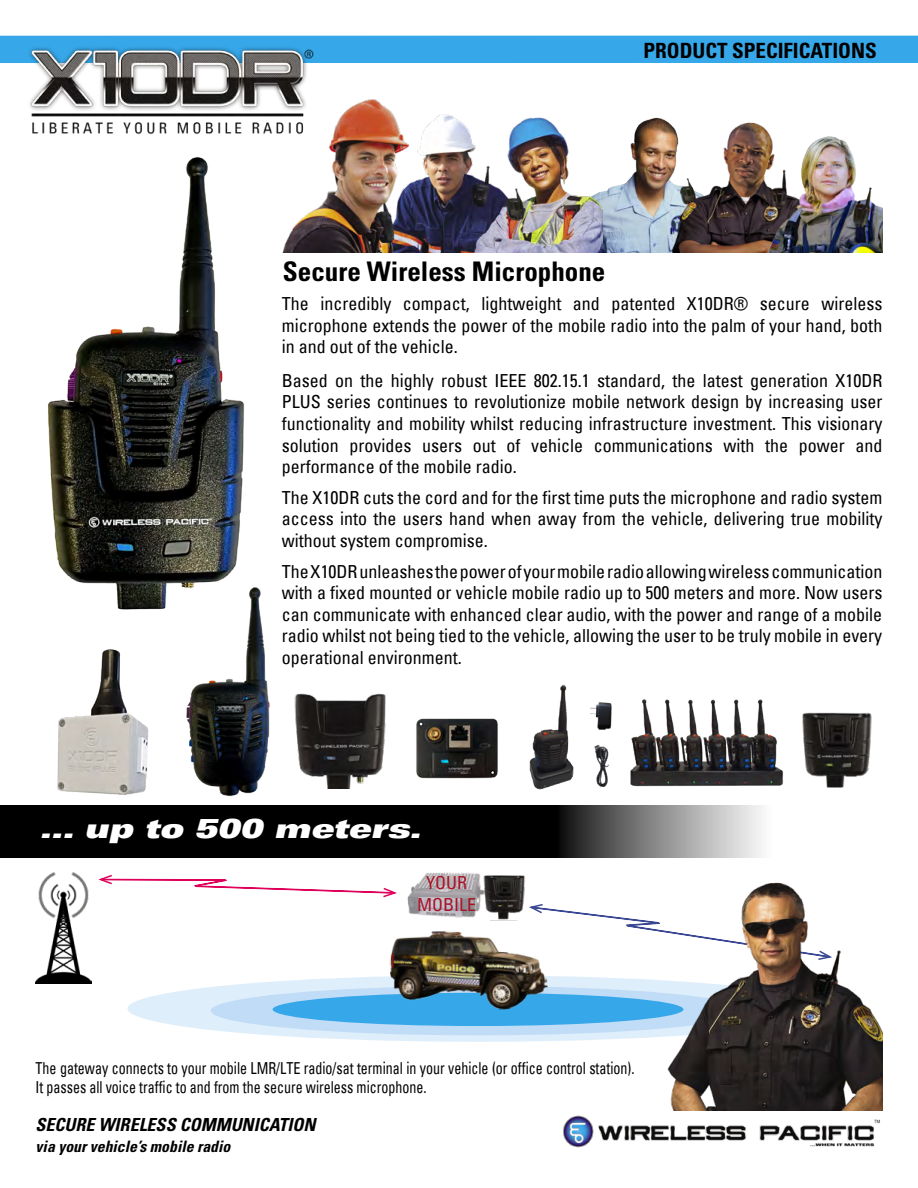
<style>
.page{position:relative;width:918px;height:1188px;background:#fff}
.page>*{position:absolute;margin:0;border:0;box-sizing:border-box;transform-origin:0 0}
.t1{font:700 condensed 27px "Univers LT Std";color:#000}
.t2{font:27px "Univers LT Std X Black Ex Obl";color:#fff}
.t3{font:700 condensed 21px "Univers LT Std";color:#000}
.t4{font:condensed 18px/21.6px "Univers";color:#000;text-align:justify}
.t5{font:italic 700 condensed 18px "Univers LT Std";color:#000}
.t6{font:condensed 18px/21.6px "Univers";color:#a9132a;text-align:center}
.t7{font:condensed 16.5px/19.8px "Univers";color:#000;scale:.85 1}
.t8{font:italic 700 condensed 15.75px "Univers LT Std";color:#000}
</style>
<div class="page">
<div style="left:0;top:36px;width:918px;height:27px;background:#36a7e9"></div>
<img style="left:29px;top:47px;width:285px;height:88px">
<img style="left:48px;top:157px;width:196px;height:453px">
<img style="left:294px;top:693px;width:92px;height:96px">
<img style="left:181px;top:578px;width:89px;height:219px">
<img style="left:57px;top:649px;width:92px;height:146px">
<img style="left:630px;top:699px;width:153px;height:88px">
<img style="left:529px;top:685px;width:83px;height:105px">
<img style="left:802px;top:712px;width:70px;height:76px">
<img style="left:563px;top:1115px;width:317px;height:33px">
<div style="left:127px;top:975px;width:702px;height:67px;background:#dfeefb;border-radius:50%"></div>
<div style="left:211px;top:986px;width:534px;height:49px;background:#c0dcf6;border-radius:50%"></div>
<div style="left:273px;top:993px;width:410px;height:33px;background:#36a7e9;border-radius:50%"></div>
<img style="left:407px;top:872px;width:70px;height:46px">
<svg style="left:0;top:806px;width:762px;height:51px;background:#242424"></svg>
<img style="left:388px;top:931px;width:160px;height:79px">
<img style="left:36px;top:873px;width:56px;height:111px">
<img style="left:477px;top:873px;width:48px;height:47px">
<img style="left:416px;top:718px;width:82px;height:61px">
<svg style="left:527px;top:904px;width:138px;height:57px"></svg>
<img style="left:665px;top:882px;width:217px;height:229px">
<svg style="left:98px;top:874px;width:299px;height:24px"></svg>
<img style="left:602px;top:117px;width:64px;height:136px">
<img style="left:666px;top:121px;width:103px;height:132px">
<img style="left:769px;top:134px;width:113px;height:119px">
<img style="left:280px;top:100px;width:322px;height:153px">
<p class="t3" style="left:643px;top:37px;width:235px">PRODUCT SPECIFICATIONS</p>
<h1 class="t1" style="left:283px;top:255px;width:324px">Secure Wireless Microphone</h1>
<p class="t4" style="left:282px;top:292px;width:602px">The incredibly compact, lightweight and patented X10DR® secure wireless microphone extends the power of the mobile radio into the palm of your hand, both in and out of the vehicle.</p>
<p class="t4" style="left:282px;top:369px;width:602px">Based on the highly robust IEEE 802.15.1 standard, the latest generation X10DR PLUS series continues to revolutionize mobile network design by increasing user functionality and mobility whilst reducing infrastructure investment. This visionary solution provides users out of vehicle communications with the power and performance of the mobile radio.</p>
<p class="t4" style="left:282px;top:486px;width:602px">The X10DR cuts the cord and for the first time puts the microphone and radio system access into the users hand when away from the vehicle, delivering true mobility without system compromise.</p>
<p class="t4" style="left:282px;top:560px;width:602px">The X10DR unleashes the power of your mobile radio allowing wireless communication with a fixed mounted or vehicle mobile radio up to 500 meters and more. Now users can communicate with enhanced clear audio, with the power and range of a mobile radio whilst not being tied to the vehicle, allowing the user to be truly mobile in every operational environment.</p>
<h1 class="t2" style="left:40px;top:812px;width:383px">... up to 500 meters.</h1>
<p class="t6" style="left:417px;top:872px;width:60px">YOUR<br>MOBILE</p>
<p class="t7" style="left:36px;top:1057px;width:706px">The gateway connects to your mobile LMR/LTE radio/sat terminal in your vehicle (or office control station).<br>It passes all voice traffic to and from the secure wireless microphone.</p>
<p class="t5" style="left:36px;top:1114px;width:281px">SECURE WIRELESS COMMUNICATION</p>
<p class="t8" style="left:36px;top:1136px;width:196px">via your vehicle’s mobile radio</p>
</div>
